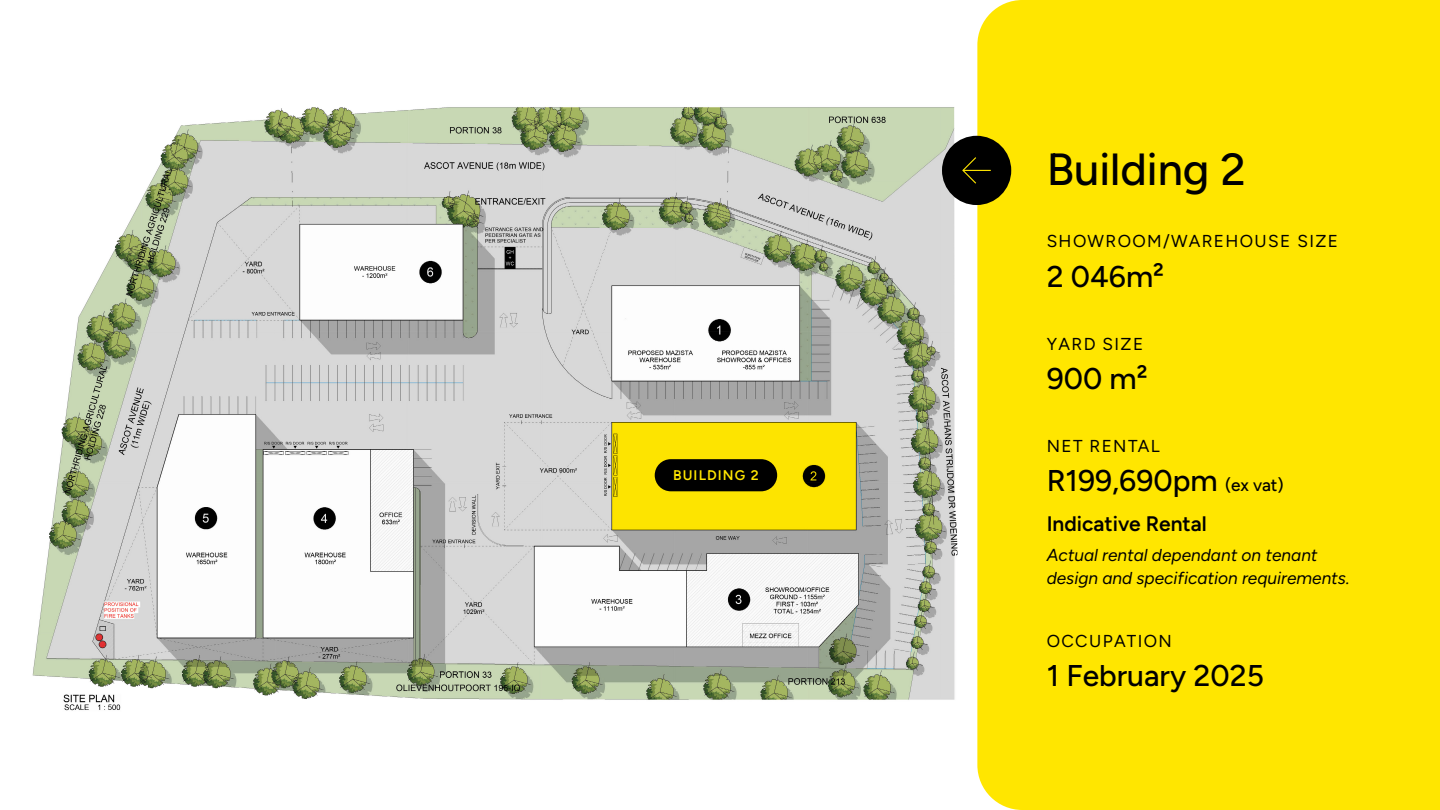
<style>
.page{position:relative;width:1440px;height:810px;background:#fff}
.page>*{position:absolute;margin:0;border:0;box-sizing:border-box;transform-origin:0 0}
.t1{font:500 45px "Figtree";color:#000}
.t2{font:500 30px "Figtree";color:#000}
.t3{font:600 21px "Figtree";color:#000}
.t4{font:italic 17.25px/22.5px "Figtree";color:#000}
.t5{font:17.25px "Figtree";letter-spacing:.08em;color:#000}
.t6{font:600 13.88px "Figtree";letter-spacing:.08em;color:#ffe600}
.s1{font-size:17.25px}
</style>
<div class="page">
<img style="left:32px;top:107px;width:926px;height:604px">
<div style="left:612px;top:422px;width:244px;height:107px;background:#fde400"></div>
<div style="left:977px;top:0;width:463px;height:810px;background:#ffe600"></div>
<div style="left:655px;top:459px;width:122px;height:32px;background:#000;border-radius:16px"></div>
<div style="left:942px;top:136px;width:69px;height:69px;background:#000;border-radius:50%"></div>
<svg style="left:962px;top:157px;width:29px;height:27px"></svg>
<p class="t6" style="left:673px;top:467px;width:87px">BUILDING 2</p>
<h1 class="t1" style="left:1047px;top:143px;width:201px">Building 2</h1>
<p class="t5" style="left:1047px;top:231px;width:293px">SHOWROOM/WAREHOUSE SIZE</p>
<h2 class="t2" style="left:1047px;top:259px;width:119px">2 046m²</h2>
<p class="t5" style="left:1047px;top:334px;width:98px">YARD SIZE</p>
<h2 class="t2" style="left:1047px;top:361px;width:103px">900 m²</h2>
<p class="t5" style="left:1047px;top:436px;width:115px">NET RENTAL</p>
<h2 class="t2" style="left:1047px;top:463px;width:239px">R199,690pm <span class="s1">(ex vat)</span></h2>
<p class="t3" style="left:1047px;top:511px;width:161px">Indicative Rental</p>
<p class="t4" style="left:1047px;top:544px;width:304px">Actual rental dependant on tenant design and specification requirements.</p>
<p class="t5" style="left:1047px;top:631px;width:127px">OCCUPATION</p>
<h2 class="t2" style="left:1047px;top:658px;width:219px">1 February 2025</h2>
</div>
